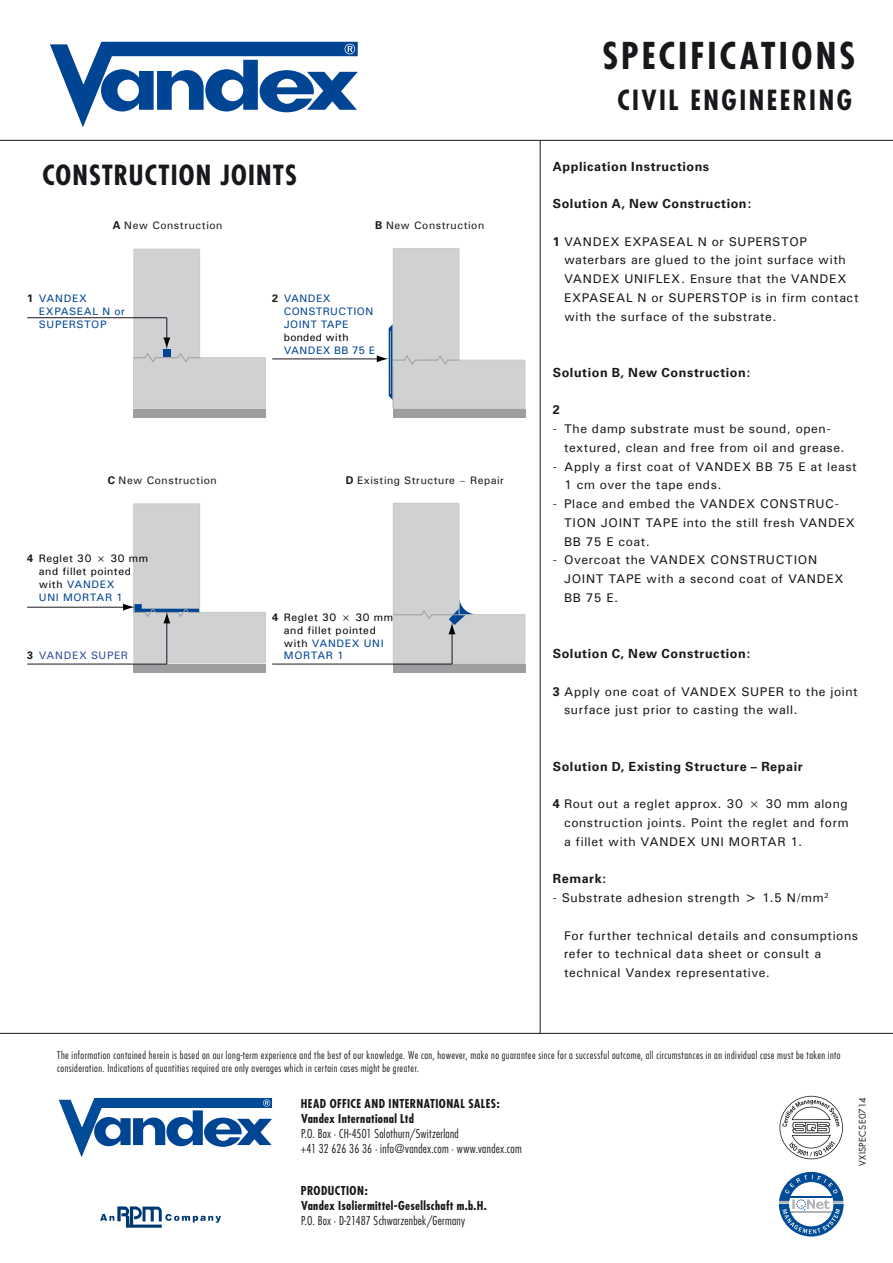
<style>
.page{position:relative;width:893px;height:1263px;background:#fff}
.page>*{position:absolute;margin:0;border:0;box-sizing:border-box;transform-origin:0 0}
.t1{font:700 condensed 36px "Futura";letter-spacing:.085em;color:#1a171c}
.t2{font:700 condensed 27px "Futura";letter-spacing:.05em;color:#1a171c}
.t3{font:700 condensed 27px "Futura";letter-spacing:.09em;color:#1a171c}
.t4{font:12.6px/18.8px "Univers";letter-spacing:.045em;color:#1a171c}
.t5{font:700 12.6px "Univers";letter-spacing:.045em;color:#1a171c}
.t6{font:300 condensed 12px/15px "Futura";letter-spacing:.025em;color:#1a171c}
.t7{font:700 condensed 12px/15px "Futura";letter-spacing:.03em;color:#1a171c}
.t8{font:10.8px/12.9px "Univers";letter-spacing:.05em;color:#000}
.t9{font:10.8px "Univers";letter-spacing:.05em;color:#1a171c}
.t10{font:10.8px/12.9px "Univers";letter-spacing:.035em;color:#004494}
.t11{font:10.8px/12.9px "Univers";letter-spacing:.055em;color:#004494}
.t12{font:10.8px "Univers";letter-spacing:.06em;color:#334b97}
.t13{font:10.8px "Univers";letter-spacing:.025em;color:#000}
.t14{font:700 10.8px "Univers";color:#1a171c}
.t15{font:300 condensed 10.5px/13.5px "Futura";letter-spacing:.045em;color:#1a171c}
.t16{font:9px "Futura";letter-spacing:.035em;color:#1a171c}
.s1{font-weight:700}
.s2{font-weight:700;color:#1a171c}
.s3{color:#004494}
</style>
<div class="page">
<svg style="left:59px;top:1098px;width:213px;height:59px"></svg>
<svg style="left:100px;top:1206px;width:121px;height:22px"></svg>
<svg style="left:779px;top:1172px;width:64px;height:64px"></svg>
<svg style="left:779px;top:1096px;width:64px;height:63px"></svg>
<svg style="left:50px;top:41px;width:308px;height:86px"></svg>
<hr style="left:0;top:140px;width:893px;height:1px;background:#1a171c">
<hr style="left:0;top:1033px;width:893px;height:1px;background:#1a171c">
<hr style="left:540px;top:140px;width:1px;height:893px;background:#1a171c">
<div style="left:134px;top:504px;width:66px;height:119px;background:#d0d1d2"></div>
<div style="left:134px;top:613px;width:132px;height:50px;background:#d0d1d2"></div>
<div style="left:133px;top:663px;width:133px;height:9px;background:#9c9e9f"></div>
<hr style="left:133px;top:504px;width:1px;height:159px;background:#cccccb">
<hr style="left:199px;top:504px;width:1px;height:108px;background:#cccccb">
<hr style="left:200px;top:612px;width:65px;height:1px;background:#cccccb">
<hr style="left:265px;top:612px;width:1px;height:51px;background:#cccccb">
<hr style="left:134px;top:662px;width:131px;height:1px;background:#cccccb">
<hr style="left:134px;top:503px;width:66px;height:1px;background:#cccccb">
<hr style="left:27px;top:607px;width:101px;height:1px;background:#1a171c">
<hr style="left:166px;top:619px;width:1px;height:45px;background:#1a171c">
<hr style="left:27px;top:664px;width:140px;height:1px;background:#1a171c">
<svg style="left:123px;top:604px;width:77px;height:19px"></svg>
<div style="left:393px;top:503px;width:66px;height:122px;background:#d0d1d2"></div>
<div style="left:394px;top:615px;width:131px;height:49px;background:#d0d1d2"></div>
<div style="left:393px;top:663px;width:132px;height:9px;background:#9c9e9f"></div>
<hr style="left:393px;top:503px;width:1px;height:160px;background:#cccccb">
<hr style="left:459px;top:503px;width:1px;height:112px;background:#cccccb">
<hr style="left:393px;top:662px;width:132px;height:1px;background:#cccccb">
<hr style="left:459px;top:614px;width:66px;height:1px;background:#cccccb">
<hr style="left:524px;top:615px;width:1px;height:48px;background:#cccccb">
<hr style="left:393px;top:503px;width:66px;height:1px;background:#cccccb">
<hr style="left:452px;top:629px;width:1px;height:35px;background:#1a171c">
<hr style="left:272px;top:664px;width:180px;height:1px;background:#1a171c">
<svg style="left:393px;top:598px;width:81px;height:36px"></svg>
<div style="left:393px;top:249px;width:66px;height:119px;background:#d0d1d2"></div>
<div style="left:393px;top:361px;width:131px;height:48px;background:#d0d1d2"></div>
<div style="left:393px;top:409px;width:132px;height:9px;background:#9c9e9f"></div>
<hr style="left:459px;top:249px;width:1px;height:111px;background:#cccccb">
<hr style="left:459px;top:360px;width:66px;height:1px;background:#cccccb">
<hr style="left:393px;top:408px;width:132px;height:1px;background:#cccccb">
<hr style="left:393px;top:249px;width:1px;height:159px;background:#cccccb">
<hr style="left:393px;top:248px;width:66px;height:1px;background:#cccccb">
<hr style="left:524px;top:360px;width:1px;height:48px;background:#cccccb">
<hr style="left:272px;top:358px;width:109px;height:1px;background:#1a171c">
<svg style="left:377px;top:324px;width:82px;height:76px"></svg>
<div style="left:134px;top:249px;width:66px;height:119px;background:#d0d1d2"></div>
<div style="left:134px;top:358px;width:131px;height:50px;background:#d0d1d2"></div>
<div style="left:133px;top:409px;width:133px;height:9px;background:#9c9e9f"></div>
<hr style="left:200px;top:357px;width:65px;height:1px;background:#cccccb">
<hr style="left:133px;top:249px;width:1px;height:159px;background:#cccccb">
<hr style="left:199px;top:249px;width:1px;height:109px;background:#cccccb">
<hr style="left:134px;top:408px;width:131px;height:1px;background:#cccccb">
<hr style="left:265px;top:358px;width:1px;height:50px;background:#cccccb">
<hr style="left:134px;top:249px;width:66px;height:1px;background:#cccccb">
<hr style="left:27px;top:317px;width:140px;height:1px;background:#1a171c">
<svg style="left:134px;top:318px;width:66px;height:44px"></svg>
<h1 class="t1" style="left:602px;top:34px;width:254px">SPECIFICATIONS</h1>
<h2 class="t3" style="left:617px;top:83px;width:236px">CIVIL ENGINEERING</h2>
<h2 class="t2" style="left:43px;top:159px;width:256px">CONSTRUCTION JOINTS</h2>
<p class="t5" style="left:553px;top:159px;width:158px">Application Instructions</p>
<p class="t5" style="left:553px;top:196px;width:200px">Solution A, New Construction:</p>
<p class="t4" style="left:564px;top:232px;width:296px;text-indent:-11px"><span class="s1">1</span> VANDEX EXPASEAL N or SUPERSTOP waterbars are glued to the joint surface with VANDEX UNIFLEX. Ensure that the VANDEX EXPASEAL N or SUPERSTOP is in firm contact with the surface of the substrate.</p>
<p class="t9" style="left:113px;top:218px;width:111px"><span class="s1">A</span> New Construction</p>
<p class="t9" style="left:375px;top:218px;width:110px"><span class="s1">B</span> New Construction</p>
<p class="t11" style="left:39px;top:292px;width:87px;text-indent:-12px"><span class="s2">1</span> VANDEX<br>EXPASEAL N or<br>SUPERSTOP</p>
<p class="t10" style="left:284px;top:292px;width:91px;text-indent:-12px"><span class="s2">2</span> VANDEX<br>CONSTRUCTION<br>JOINT TAPE</p>
<p class="t13" style="left:284px;top:330px;width:66px">bonded with</p>
<p class="t10" style="left:284px;top:343px;width:93px">VANDEX BB 75 E</p>
<p class="t9" style="left:108px;top:474px;width:110px"><span class="s1">C</span> New Construction</p>
<p class="t9" style="left:346px;top:474px;width:160px"><span class="s1">D</span> Existing Structure – Repair</p>
<p class="t8" style="left:39px;top:552px;width:111px;text-indent:-12px"><span class="s2">4</span> Reglet 30 × 30 mm and fillet pointed with <span class="s3">VANDEX<br>UNI MORTAR 1</span></p>
<p class="t12" style="left:27px;top:649px;width:102px"><span class="s2">3</span> VANDEX SUPER</p>
<p class="t8" style="left:284px;top:610px;width:111px">Reglet 30 × 30 mm and fillet pointed with <span class="s3">VANDEX UNI<br>MORTAR 1</span></p>
<p class="t14" style="left:272px;top:611px;width:8px">4</p>
<p class="t5" style="left:553px;top:365px;width:199px">Solution B, New Construction:</p>
<p class="t5" style="left:553px;top:403px;width:9px">2</p>
<p class="t4" style="left:564px;top:419px;width:282px;text-indent:-11px">- The damp substrate must be sound, open&shy;textured, clean and free from oil and grease.</p>
<p class="t4" style="left:564px;top:457px;width:294px;text-indent:-11px">- Apply a first coat of VANDEX BB 75 E at least<br>1 cm over the tape ends.</p>
<p class="t4" style="left:564px;top:494px;width:292px;text-indent:-11px">- Place and embed the VANDEX CONSTRUC-<br>TION JOINT TAPE into the still fresh VANDEX<br>BB 75 E coat.</p>
<p class="t4" style="left:564px;top:551px;width:281px;text-indent:-11px">- Overcoat the VANDEX CONSTRUCTION<br>JOINT TAPE with a second coat of VANDEX<br>BB 75 E.</p>
<p class="t5" style="left:553px;top:646px;width:199px">Solution C, New Construction:</p>
<p class="t4" style="left:564px;top:682px;width:295px;text-indent:-11px"><span class="s1">3</span> Apply one coat of VANDEX SUPER to the joint surface just prior to casting the wall.</p>
<p class="t5" style="left:553px;top:759px;width:251px">Solution D, Existing Structure – Repair</p>
<p class="t4" style="left:564px;top:794px;width:286px;text-align:justify;text-indent:-11px"><span class="s1">4</span> Rout out a reglet approx. 30 × 30 mm along construction joints. Point the reglet and form a fillet with VANDEX UNI MORTAR 1.</p>
<p class="t5" style="left:553px;top:871px;width:55px">Remark:</p>
<p class="t4" style="left:553px;top:888px;width:278px">- Substrate adhesion strength &gt; 1.5 N/mm<sup>2</sup></p>
<p class="t4" style="left:564px;top:926px;width:295px">For further technical details and consumptions refer to technical data sheet or consult a technical Vandex representative.</p>
<p class="t15" style="left:57px;top:1048px;width:785px">The information contained herein is based on our long-term experience and the best of our knowledge. We can, however, make no guarantee since for a successful outcome, all circumstances in an individual case must be taken into consideration. Indications of quantities required are only averages which in certain cases might be greater.</p>
<p class="t7" style="left:301px;top:1096px;width:200px">HEAD OFFICE AND INTERNATIONAL SALES:<br>Vandex International Ltd</p>
<p class="t6" style="left:301px;top:1126px;width:223px">P.O. Box · CH-4501 Solothurn/Switzerland<br>+41 32 626 36 36 · info@vandex.com · www.vandex.com</p>
<p class="t7" style="left:301px;top:1183px;width:187px">PRODUCTION:<br>Vandex Isoliermittel-Gesellschaft m.b.H.</p>
<p class="t6" style="left:301px;top:1213px;width:165px">P.O. Box · D-21487 Schwarzenbek/Germany</p>
<p class="t16" style="left:857px;top:1166px;width:70px;rotate:-90deg">VXISPECSE0714</p>
</div>
